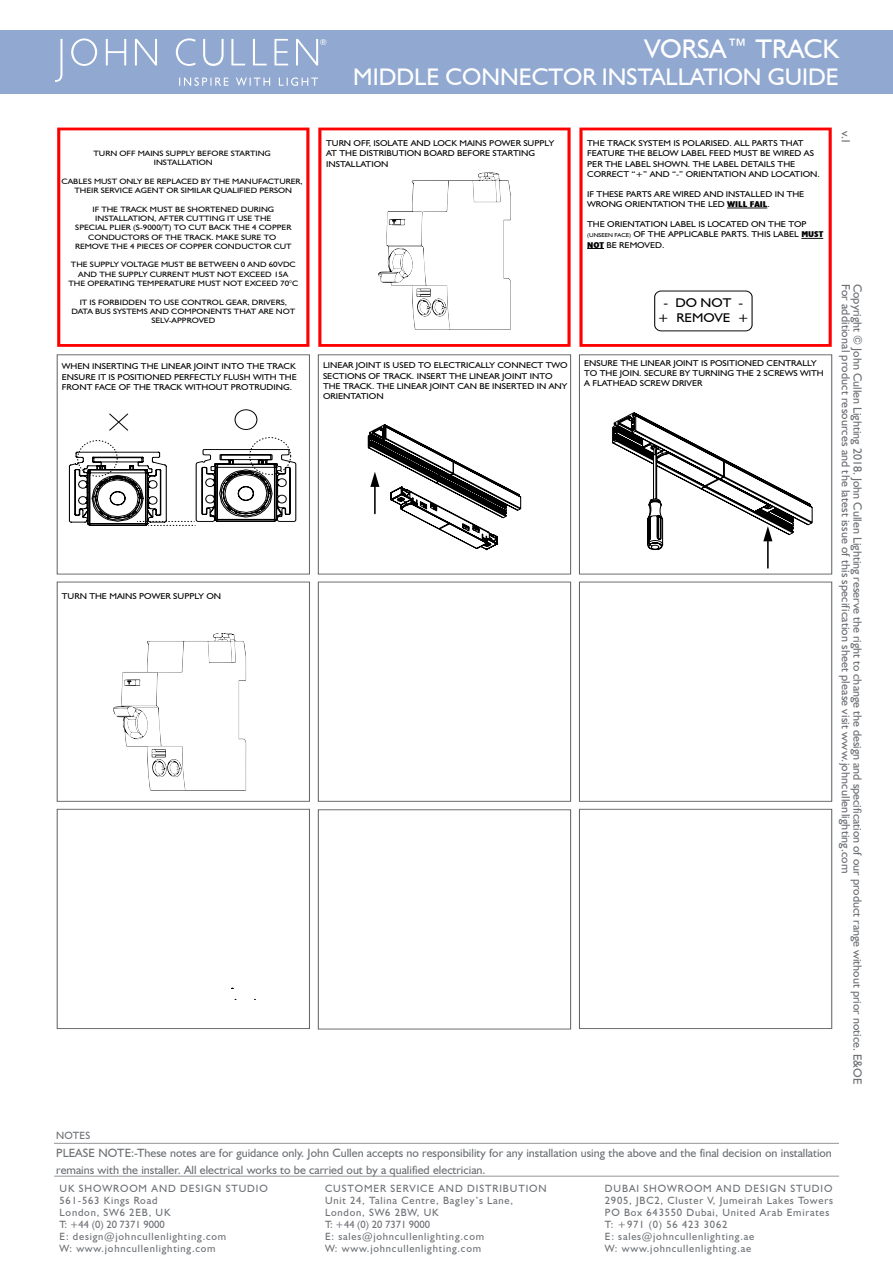
<style>
.page{position:relative;width:893px;height:1263px;background:#fff}
.page>*{position:absolute;margin:0;border:0;box-sizing:border-box;transform-origin:0 0}
.t1{font:27px "Humanist 521 BT";color:#fff}
.t2{font:24px "Humanist 521 BT";color:#fff}
.t3{font:12.6px/15.1px "Humanist 521 BT";color:#000;text-align:center;scale:1.11 1}
.body{font:12px/17px "Humanist 521 BT";color:#6d7175}
.JCL2{font:12px "Humanist 521 BT";letter-spacing:.015em;color:#6d7075}
.JCL1{font:10.5px/12px "Humanist 521 BT";letter-spacing:.075em;color:#6d7075}
.t4{font:10.5px/12px "Humanist 521 BT";letter-spacing:.075em;color:#6d7175}
.t5{font:8.4px/10.1px "Humanist 521 BT";color:#000;scale:1.11 1}
.t6{font:8.25px "Humanist 521 BT";color:#fff;scale:1.05 1}
.t7{font:7.8px/9.3px "Humanist 521 BT";color:#000;text-align:center;scale:1.14 1}
.s1{font-family:"Humanist 521 BT Xtra";font-weight:700;font-stretch:condensed}
.s2{font-size:5.7px}
.s3{color:#6d7175}
.s4{color:#6d7075}
</style>
<div class="page">
<div style="left:0;top:30px;width:893px;height:64px;background:#91a8d0"></div>
<div style="left:57px;top:354px;width:253px;height:220px;border:1px solid #666"></div>
<div style="left:57px;top:582px;width:253px;height:220px;border:1px solid #666"></div>
<div style="left:57px;top:809px;width:253px;height:220px;border:1px solid #666"></div>
<div style="left:318px;top:354px;width:253px;height:220px;border:1px solid #666"></div>
<div style="left:579px;top:354px;width:253px;height:220px;border:1px solid #666"></div>
<div style="left:318px;top:582px;width:253px;height:220px;border:1px solid #666"></div>
<div style="left:579px;top:582px;width:253px;height:220px;border:1px solid #666"></div>
<div style="left:318px;top:809px;width:253px;height:220px;border:1px solid #666"></div>
<div style="left:579px;top:809px;width:253px;height:220px;border:1px solid #666"></div>
<svg style="left:113px;top:633px;width:133px;height:157px"></svg>
<hr style="left:767px;top:538px;width:2px;height:30px;background:#000">
<svg style="left:612px;top:412px;width:201px;height:138px"></svg>
<svg style="left:57px;top:128px;width:252px;height:219px"></svg>
<svg style="left:318px;top:128px;width:253px;height:219px"></svg>
<svg style="left:579px;top:128px;width:253px;height:219px"></svg>
<hr style="left:727px;top:208px;width:40px;height:1px;background:#000">
<svg style="left:801px;top:238px;width:22px;height:1px"></svg>
<svg style="left:587px;top:248px;width:17px;height:1px"></svg>
<svg style="left:378px;top:172px;width:133px;height:158px"></svg>
<div style="left:654px;top:291px;width:98px;height:40px;border:1px solid #000;border-radius:6px"></div>
<svg style="left:368px;top:424px;width:153px;height:126px"></svg>
<div style="left:235px;top:409px;width:22px;height:21px;border:1px solid #000;border-radius:50%"></div>
<svg style="left:109px;top:413px;width:20px;height:18px"></svg>
<svg style="left:69px;top:449px;width:227px;height:77px"></svg>
<div style="left:77px;top:440px;width:41px;height:37px;border:1px dashed #000;border-radius:50%"></div>
<div style="left:249px;top:437px;width:42px;height:38px;border:1px dashed #000;border-radius:50%"></div>
<hr style="left:54px;top:1143px;width:785px;height:1px;background:#939598">
<hr style="left:54px;top:1176px;width:785px;height:1px;background:#939598">
<svg style="left:55px;top:39px;width:7px;height:43px"></svg>
<svg style="left:71px;top:38px;width:26px;height:28px"></svg>
<svg style="left:106px;top:39px;width:20px;height:26px"></svg>
<svg style="left:135px;top:39px;width:22px;height:26px"></svg>
<svg style="left:176px;top:38px;width:19px;height:28px"></svg>
<svg style="left:203px;top:39px;width:21px;height:27px"></svg>
<svg style="left:231px;top:39px;width:14px;height:26px"></svg>
<svg style="left:253px;top:39px;width:14px;height:26px"></svg>
<svg style="left:274px;top:39px;width:14px;height:26px"></svg>
<svg style="left:296px;top:39px;width:22px;height:26px"></svg>
<svg style="left:179px;top:77px;width:139px;height:9px"></svg>
<p class="t7" style="left:94px;top:149px;width:157px">TURN OFF MAINS SUPPLY BEFORE STARTING<br>INSTALLATION</p>
<p class="t7" style="left:62px;top:176px;width:213px">CABLES MUST ONLY BE REPLACED BY THE MANUFACTURER,<br>THEIR SERVICE AGENT OR SIMILAR QUALIFIED PERSON</p>
<p class="t7" style="left:75px;top:204px;width:192px">IF THE TRACK MUST BE SHORTENED DURING INSTALLATION, AFTER CUTTING IT USE THE<br>SPECIAL PLIER (S-9000/T) TO CUT BACK THE 4 COPPER CONDUCTORS OF THE TRACK. MAKE SURE TO REMOVE THE 4 PIECES OF COPPER CONDUCTOR CUT</p>
<p class="t7" style="left:68px;top:260px;width:203px">THE SUPPLY VOLTAGE MUST BE BETWEEN 0 AND 60VDC<br>AND THE SUPPLY CURRENT MUST NOT EXCEED 15A<br>THE OPERATING TEMPERATURE MUST NOT EXCEED 70°C</p>
<p class="t7" style="left:71px;top:297px;width:198px">IT IS FORBIDDEN TO USE CONTROL GEAR, DRIVERS,<br>DATA BUS SYSTEMS AND COMPONENTS THAT ARE NOT<br>SELV-APPROVED</p>
<p class="t5" style="left:62px;top:361px;width:213px">WHEN INSERTING THE LINEAR JOINT INTO THE TRACK<br>ENSURE IT IS POSITIONED PERFECTLY FLUSH WITH THE<br>FRONT FACE OF THE TRACK WITHOUT PROTRUDING.</p>
<p class="t5" style="left:62px;top:590px;width:145px">TURN THE MAINS POWER SUPPLY ON</p>
<p class="t6" style="left:320px;top:37px;width:8px">®</p>
<p class="t1" style="left:645px;top:33px;width:196px">VORSA™ TRACK</p>
<p class="t2" style="left:353px;top:62px;width:487px">MIDDLE CONNECTOR INSTALLATION GUIDE</p>
<p class="t5" style="left:326px;top:138px;width:207px">TURN OFF, ISOLATE AND LOCK MAINS POWER SUPPLY<br>AT THE DISTRIBUTION BOARD BEFORE STARTING<br>INSTALLATION</p>
<p class="t5" style="left:587px;top:138px;width:211px">THE TRACK SYSTEM IS POLARISED. ALL PARTS THAT FEATURE THE BELOW LABEL FEED MUST BE WIRED AS PER THE LABEL SHOWN. THE LABEL DETAILS THE CORRECT “+” AND “-” ORIENTATION AND LOCATION.</p>
<p class="t5" style="left:587px;top:189px;width:197px">IF THESE PARTS ARE WIRED AND INSTALLED IN THE<br>WRONG ORIENTATION THE LED <span class="s1">WILL FAIL</span>.</p>
<p class="t5" style="left:587px;top:219px;width:214px">THE ORIENTATION LABEL IS LOCATED ON THE TOP <span class="s2">(UNSEEN FACE)</span> OF THE APPLICABLE PARTS. THIS LABEL <span class="s1">MUST<br>NOT</span> BE REMOVED.</p>
<p class="t5" style="left:323px;top:360px;width:222px">LINEAR JOINT IS USED TO ELECTRICALLY CONNECT TWO SECTIONS OF TRACK. INSERT THE LINEAR JOINT INTO THE TRACK. THE LINEAR JOINT CAN BE INSERTED IN ANY ORIENTATION</p>
<p class="t3" style="left:658px;top:295px;width:84px">- DO NOT - + REMOVE +</p>
<p class="t5" style="left:584px;top:358px;width:217px">ENSURE THE LINEAR JOINT IS POSITIONED CENTRALLY<br>TO THE JOIN. SECURE BY TURNING THE 2 SCREWS WITH<br>A FLATHEAD SCREW DRIVER</p>
<p class="body" style="left:855px;top:131px;width:15px;rotate:90deg">v.1</p>
<p class="JCL2" style="left:853px;top:284px;width:591px;rotate:90deg">For additional product resources and the latest issue of this specification sheet please visit www.johncullenlighting.com</p>
<p class="body" style="left:866px;top:284px;width:802px;rotate:90deg">Copyright © John Cullen Lighting 2018. John Cullen Lighting reserve the right to change the design and specification of our product range without prior notice. E&amp;OE</p>
<p class="JCL1" style="left:56px;top:1129px;width:36px">NOTES</p>
<p class="body" style="left:56px;top:1144px;width:777px">PLEASE NOTE:-These notes are for guidance only. John Cullen accepts no responsibility for any installation using the above and the final decision on installation remains with the installer. All electrical works to be carried out by a qualified electrician.</p>
<p class="JCL1" style="left:325px;top:1182px;width:223px">CUSTOMER SERVICE AND DISTRIBUTION<br>Unit 24, Talina Centre, Bagley’s Lane,<br>London, SW6 2BW, UK<br>T: +44 (0) 20 7371 9000<br>E: sales@johncullenlighting.com<br><span class="s3">W: www.johncullenlighting.com</span></p>
<p class="JCL1" style="left:60px;top:1182px;width:210px">UK SHOWROOM AND DESIGN STUDIO<br>561-563 Kings Road<br>London, SW6 2EB, UK<br>T: +44 (0) 20 7371 9000<br>E: design@johncullenlighting.com<br><span class="s3">W: www.johncullenlighting.com</span></p>
<p class="t4" style="left:605px;top:1182px;width:230px"><span class="s4">DUBAI SHOWROOM AND DESIGN STUDIO </span>2905, JBC2, Cluster V, Jumeirah Lakes Towers PO Box 643550 Dubai, United Arab Emirates T: +971 (0) 56 423 3062<br>E: sales@johncullenlighting.ae<br>W: www.johncullenlighting.ae</p>
</div>
